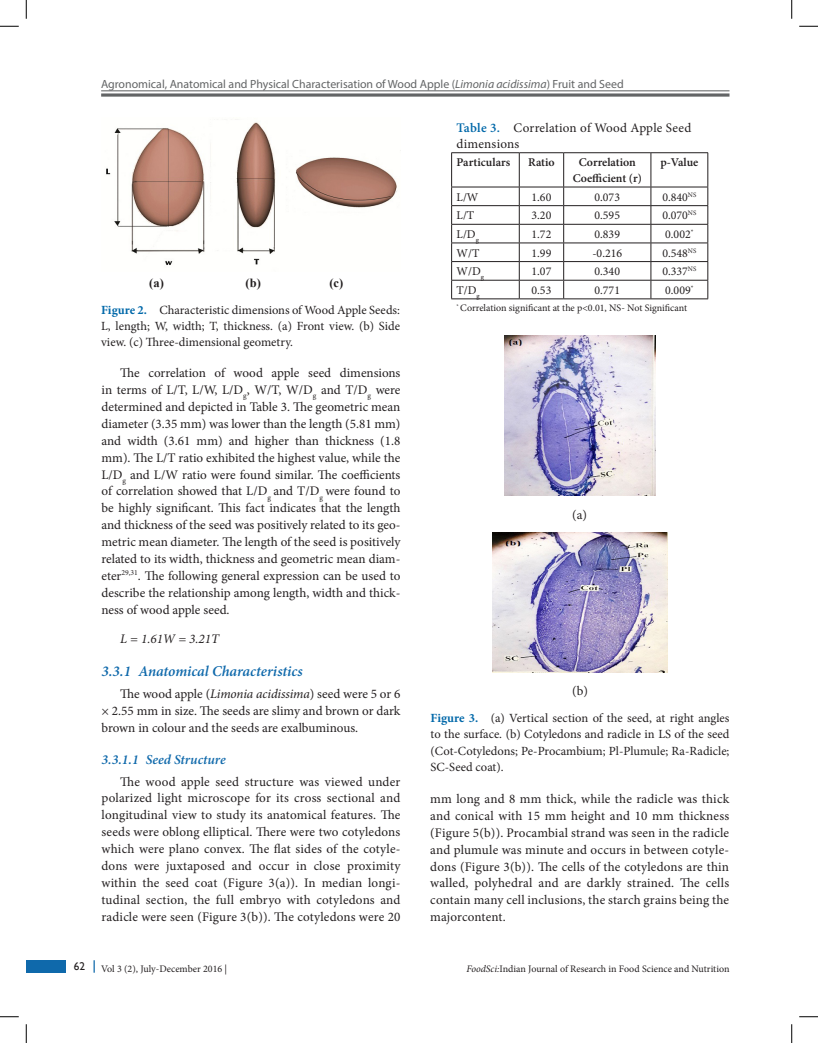
<style>
.page{position:relative;width:818px;height:1043px;background:#fff}
.page>*{position:absolute;margin:0;border:0;box-sizing:border-box;transform-origin:0 0}
.t1{font:italic 600 15px "Minion Pro";letter-spacing:-.005em;color:#0f69ab}
.t2{font:italic 600 13.75px "Minion Pro";color:#0f69ab}
.Text{font:13.12px/16.9px "Minion Pro";letter-spacing:.005em;color:#231f20;text-align:justify}
.TabTitle{font:13.12px/15.6px "Minion Pro";letter-spacing:.02em;color:#231f20}
.Text-2{font:italic 13.12px "Minion Pro";color:#231f20}
.Table_Title{font:13.12px "Minion Pro";color:#231f20}
.Fig_cap{font:12.5px/16.2px "Minion Pro";color:#231f20;text-align:justify}
.t3{font:700 12.5px "Times New Roman";color:#231f20}
.TabBody{font:11.88px "Minion Pro";color:#231f20}
.t4{font:11.88px "Myriad Pro";color:#626465}
.TabCH{font:600 11.88px "Minion Pro";color:#231f20}
.t5{font:11.25px "Gill Sans";color:#231f20}
.Tab_scr{font:10px "Minion Pro";color:#231f20}
.s1{font-style:italic}
.s2{font-weight:700;color:#0068a9}
.s3{font-weight:600;color:#0068a9}
</style>
<div class="page">
<hr style="left:101px;top:90px;width:628px;height:1px;background:#626465">
<svg style="left:101px;top:93px;width:628px;height:4px;background:#828485"></svg>
<div style="left:26px;top:960px;width:39px;height:12px;background:#0f69ab"></div>
<svg style="left:93px;top:960px;width:2px;height:12px"></svg>
<img style="left:106px;top:119px;width:291px;height:147px">
<hr style="left:451px;top:152px;width:68px;height:1px;background:#231f20">
<hr style="left:451px;top:153px;width:1px;height:34px;background:#231f20">
<hr style="left:519px;top:152px;width:44px;height:1px;background:#231f20">
<hr style="left:519px;top:153px;width:1px;height:34px;background:#231f20">
<hr style="left:563px;top:152px;width:88px;height:1px;background:#231f20">
<hr style="left:563px;top:153px;width:1px;height:34px;background:#231f20">
<hr style="left:651px;top:152px;width:57px;height:1px;background:#231f20">
<hr style="left:650px;top:153px;width:1px;height:34px;background:#231f20">
<hr style="left:707px;top:153px;width:1px;height:34px;background:#231f20">
<hr style="left:451px;top:187px;width:68px;height:1px;background:#231f20">
<hr style="left:519px;top:187px;width:44px;height:1px;background:#231f20">
<hr style="left:563px;top:187px;width:88px;height:1px;background:#231f20">
<hr style="left:651px;top:187px;width:57px;height:1px;background:#231f20">
<hr style="left:451px;top:205px;width:68px;height:1px;background:#231f20">
<hr style="left:519px;top:205px;width:44px;height:1px;background:#231f20">
<hr style="left:563px;top:205px;width:88px;height:1px;background:#231f20">
<hr style="left:651px;top:205px;width:57px;height:1px;background:#231f20">
<hr style="left:451px;top:224px;width:68px;height:1px;background:#231f20">
<hr style="left:519px;top:224px;width:44px;height:1px;background:#231f20">
<hr style="left:563px;top:224px;width:88px;height:1px;background:#231f20">
<hr style="left:651px;top:224px;width:57px;height:1px;background:#231f20">
<hr style="left:451px;top:243px;width:68px;height:1px;background:#231f20">
<hr style="left:519px;top:243px;width:44px;height:1px;background:#231f20">
<hr style="left:563px;top:243px;width:88px;height:1px;background:#231f20">
<hr style="left:651px;top:243px;width:57px;height:1px;background:#231f20">
<hr style="left:451px;top:261px;width:68px;height:1px;background:#231f20">
<hr style="left:519px;top:261px;width:44px;height:1px;background:#231f20">
<hr style="left:563px;top:261px;width:88px;height:1px;background:#231f20">
<hr style="left:651px;top:261px;width:57px;height:1px;background:#231f20">
<hr style="left:451px;top:280px;width:68px;height:1px;background:#231f20">
<svg style="left:451px;top:187px;width:1px;height:111px"></svg>
<hr style="left:519px;top:280px;width:44px;height:1px;background:#231f20">
<svg style="left:519px;top:187px;width:1px;height:111px"></svg>
<hr style="left:563px;top:280px;width:88px;height:1px;background:#231f20">
<svg style="left:563px;top:187px;width:1px;height:111px"></svg>
<hr style="left:651px;top:280px;width:57px;height:1px;background:#231f20">
<svg style="left:650px;top:187px;width:1px;height:111px"></svg>
<svg style="left:707px;top:187px;width:1px;height:111px"></svg>
<hr style="left:451px;top:298px;width:68px;height:1px;background:#231f20">
<hr style="left:519px;top:298px;width:44px;height:1px;background:#231f20">
<hr style="left:563px;top:298px;width:88px;height:1px;background:#231f20">
<hr style="left:651px;top:298px;width:57px;height:1px;background:#231f20">
<img style="left:504px;top:336px;width:151px;height:159px">
<img style="left:492px;top:532px;width:175px;height:141px">
<svg style="left:0;top:25px;width:19px;height:2px"></svg>
<svg style="left:799px;top:25px;width:19px;height:2px"></svg>
<svg style="left:0;top:1016px;width:19px;height:1px"></svg>
<svg style="left:799px;top:1016px;width:19px;height:1px"></svg>
<svg style="left:25px;top:0;width:2px;height:19px"></svg>
<svg style="left:25px;top:1024px;width:2px;height:18px"></svg>
<svg style="left:791px;top:0;width:1px;height:19px"></svg>
<svg style="left:791px;top:1024px;width:1px;height:18px"></svg>
<p class="t4" style="left:101px;top:76px;width:524px">Agronomical, Anatomical and Physical Characterisation of Wood Apple (<span class="s1">Limonia acidissima</span>) Fruit and Seed</p>
<p class="t3" style="left:149px;top:274px;width:16px">(a)</p>
<p class="t3" style="left:245px;top:274px;width:17px">(b)</p>
<p class="t3" style="left:329px;top:274px;width:15px">(c)</p>
<p class="Fig_cap" style="left:101px;top:302px;width:300px"><span class="s2">Figure 2.</span> Characteristic dimensions of Wood Apple Seeds:<br>L, length; W, width; T, thickness. (a) Front view. (b) Side view. (c) Three-dimensional geometry.</p>
<p class="Text" style="left:101px;top:364px;width:300px;text-indent:19px">The correlation of wood apple seed dimensions in terms of L/T, L/W, L/D<sub>g</sub>, W/T, W/D<sub>g</sub> and T/D<sub>g</sub> were determined and depicted in Table 3. The geometric mean diameter (3.35 mm) was lower than the length (5.81 mm) and width (3.61 mm) and higher than thickness (1.8 mm). The L/T ratio exhibited the highest value, while the L/D<sub>g</sub> and L/W ratio were found similar. The coefficients of correlation showed that L/D<sub>g</sub> and T/D<sub>g</sub> were found to be highly significant. This fact indicates that the length and thickness of the seed was positively related to its geo&shy;metric mean diameter. The length of the seed is positively related to its width, thickness and geometric mean diam&shy;eter<sup>29,31</sup>. The following general expression can be used to describe the relationship among length, width and thick&shy;ness of wood apple seed.</p>
<p class="Text-2" style="left:120px;top:630px;width:100px">L = 1.61W = 3.21T</p>
<h3 class="t1" style="left:101px;top:660px;width:203px">3.3.1 Anatomical Characteristics</h3>
<p class="Text" style="left:101px;top:685px;width:300px;text-indent:19px">The wood apple (<span class="s1">Limonia acidissima</span>) seed were 5 or 6 × 2.55 mm in size. The seeds are slimy and brown or dark brown in colour and the seeds are exalbuminous.</p>
<h4 class="t2" style="left:101px;top:749px;width:126px">3.3.1.1 Seed Structure</h4>
<p class="Text" style="left:101px;top:773px;width:300px;text-indent:19px">The wood apple seed structure was viewed under polarized light microscope for its cross sectional and longitudinal view to study its anatomical features. The seeds were oblong elliptical. There were two cotyledons which were plano convex. The flat sides of the cotyle&shy;dons were juxtaposed and occur in close proximity within the seed coat (Figure 3(a)). In median longi&shy;tudinal section, the full embryo with cotyledons and radicle were seen (Figure 3(b)). The cotyledons were 20</p>
<p class="TabTitle" style="left:456px;top:120px;width:236px"><span class="s3">Table 3.</span> Correlation of Wood Apple Seed dimensions</p>
<p class="TabCH" style="left:456px;top:154px;width:55px">Particulars</p>
<p class="TabCH" style="left:528px;top:154px;width:28px">Ratio</p>
<p class="TabCH" style="left:578px;top:154px;width:58px">Correlation</p>
<p class="TabCH" style="left:572px;top:170px;width:71px">Coefficient (r)</p>
<p class="TabCH" style="left:660px;top:154px;width:40px">p-Value</p>
<p class="TabBody" style="left:456px;top:189px;width:23px">L/W</p>
<p class="TabBody" style="left:531px;top:189px;width:21px">1.60</p>
<p class="TabBody" style="left:594px;top:189px;width:27px">0.073</p>
<p class="TabBody" style="left:662px;top:189px;width:35px">0.840<sup>NS</sup></p>
<p class="TabBody" style="left:456px;top:207px;width:19px">L/T</p>
<p class="TabBody" style="left:531px;top:207px;width:21px">3.20</p>
<p class="TabBody" style="left:594px;top:207px;width:27px">0.595</p>
<p class="TabBody" style="left:662px;top:207px;width:35px">0.070<sup>NS</sup></p>
<p class="TabBody" style="left:456px;top:226px;width:24px">L/D<sub>g</sub></p>
<p class="TabBody" style="left:531px;top:226px;width:21px">1.72</p>
<p class="TabBody" style="left:594px;top:226px;width:27px">0.839</p>
<p class="TabBody" style="left:665px;top:226px;width:30px">0.002<sup>*</sup></p>
<p class="TabBody" style="left:456px;top:245px;width:24px">W/T</p>
<p class="TabBody" style="left:531px;top:245px;width:21px">1.99</p>
<p class="TabBody" style="left:592px;top:245px;width:31px">-0.216</p>
<p class="TabBody" style="left:662px;top:245px;width:35px">0.548<sup>NS</sup></p>
<p class="TabBody" style="left:456px;top:263px;width:29px">W/D<sub>g</sub></p>
<p class="TabBody" style="left:531px;top:263px;width:21px">1.07</p>
<p class="TabBody" style="left:594px;top:263px;width:27px">0.340</p>
<p class="TabBody" style="left:662px;top:263px;width:35px">0.337<sup>NS</sup></p>
<p class="TabBody" style="left:456px;top:282px;width:25px">T/D<sub>g</sub></p>
<p class="TabBody" style="left:531px;top:282px;width:21px">0.53</p>
<p class="TabBody" style="left:594px;top:282px;width:27px">0.771</p>
<p class="TabBody" style="left:665px;top:282px;width:30px">0.009<sup>*</sup></p>
<p class="Tab_scr" style="left:456px;top:301px;width:232px"><sup>*</sup> Correlation significant at the p&lt;0.01, NS- Not Significant</p>
<p class="Table_Title" style="left:572px;top:506px;width:16px">(a)</p>
<p class="Table_Title" style="left:572px;top:682px;width:17px">(b)</p>
<p class="Fig_cap" style="left:430px;top:710px;width:300px"><span class="s2">Figure 3.</span> (a) Vertical section of the seed, at right angles to the surface. (b) Cotyledons and radicle in LS of the seed (Cot-Cotyledons; Pe-Procambium; Pl-Plumule; Ra-Radicle; SC-Seed coat).</p>
<p class="Text" style="left:430px;top:790px;width:300px">mm long and 8 mm thick, while the radicle was thick and conical with 15 mm height and 10 mm thickness (Figure 5(b)). Procambial strand was seen in the radicle and plumule was minute and occurs in between cotyle&shy;dons (Figure 3(b)). The cells of the cotyledons are thin walled, polyhedral and are darkly strained. The cells contain many cell inclusions, the starch grains being the majorcontent.</p>
<p class="t5" style="left:74px;top:960px;width:13px">62</p>
<p class="Tab_scr" style="left:101px;top:962px;width:127px">Vol 3 (2), July-December 2016 |</p>
<p class="Tab_scr" style="left:466px;top:962px;width:264px"><span class="s1">FoodSci:</span>Indian Journal of Research in Food Science and Nutrition</p>
</div>
